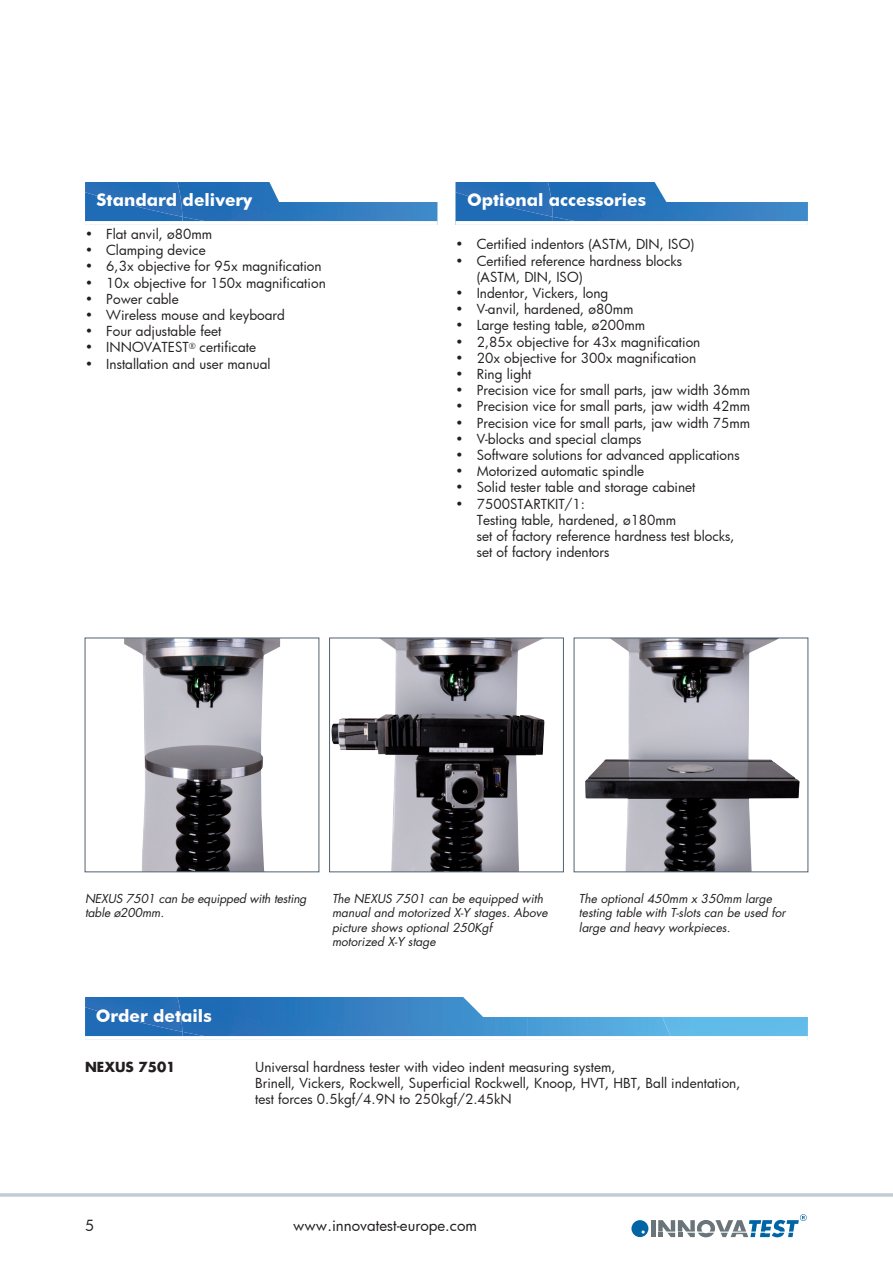
<style>
.page{position:relative;width:893px;height:1263px;background:#fff}
.page>*{position:absolute;margin:0;border:0;box-sizing:border-box;transform-origin:0 0}
.subkop_2014{font:700 17.25px "Futura BT";color:#fff}
.t1{font:15px "Futura";color:#231f20}
.Tekst_2014{font:13.5px/16.2px "Futura";color:#231f20}
.Tekst_2014-2{font:700 13.5px "Futura";color:#231f20}
.Tekst_2014-3{font:italic 12px/14.4px "Futura";color:#231f20}
</style>
<div class="page">
<hr style="left:0;top:1193px;width:893px;height:3px;background:#c4ccd2">
<svg style="left:631px;top:1214px;width:176px;height:23px"></svg>
<img style="left:182px;top:182px;width:255px;height:39px">
<img style="left:85px;top:217px;width:97px;height:4px">
<img style="left:85px;top:182px;width:97px;height:35px">
<hr style="left:85px;top:221px;width:352px;height:4px;background:#f8fbfd">
<img style="left:553px;top:182px;width:255px;height:39px">
<img style="left:455px;top:217px;width:98px;height:4px">
<img style="left:455px;top:182px;width:98px;height:35px">
<hr style="left:455px;top:221px;width:353px;height:4px;background:#f7fafc">
<svg style="left:182px;top:997px;width:480px;height:39px"></svg>
<div style="left:662px;top:1017px;width:146px;height:19px;background:#60bbe9"></div>
<img style="left:85px;top:1032px;width:97px;height:4px">
<img style="left:85px;top:997px;width:97px;height:35px">
<svg style="left:84px;top:637px;width:236px;height:236px"></svg>
<svg style="left:573px;top:637px;width:236px;height:236px"></svg>
<svg style="left:329px;top:637px;width:235px;height:236px"></svg>
<p class="subkop_2014" style="left:97px;top:189px;width:157px">Standard delivery</p>
<p class="Tekst_2014" style="left:85px;top:226px;width:129px">• Flat anvil, ø80mm</p>
<p class="Tekst_2014" style="left:85px;top:242px;width:122px">• Clamping device</p>
<p class="Tekst_2014" style="left:85px;top:258px;width:238px">• 6,3x objective for 95x magnification</p>
<p class="Tekst_2014" style="left:85px;top:274px;width:242px">• 10x objective for 150x magnification</p>
<p class="Tekst_2014" style="left:85px;top:290px;width:95px">• Power cable</p>
<p class="Tekst_2014" style="left:85px;top:307px;width:201px">• Wireless mouse and keyboard</p>
<p class="Tekst_2014" style="left:85px;top:323px;width:138px">• Four adjustable feet</p>
<p class="Tekst_2014" style="left:85px;top:339px;width:173px">• INNOVATEST<sup>®</sup> certificate</p>
<p class="Tekst_2014" style="left:85px;top:355px;width:187px">• Installation and user manual</p>
<p class="subkop_2014" style="left:467px;top:189px;width:181px">Optional accessories</p>
<p class="Tekst_2014" style="left:455px;top:236px;width:240px">• Certified indentors (ASTM, DIN, ISO)</p>
<p class="Tekst_2014" style="left:477px;top:252px;width:207px;text-indent:-21px">• Certified reference hardness blocks (ASTM, DIN, ISO)</p>
<p class="Tekst_2014" style="left:455px;top:285px;width:154px">• Indentor, Vickers, long</p>
<p class="Tekst_2014" style="left:455px;top:301px;width:180px">• V-anvil, hardened, ø80mm</p>
<p class="Tekst_2014" style="left:455px;top:317px;width:191px">• Large testing table, ø200mm</p>
<p class="Tekst_2014" style="left:455px;top:333px;width:246px">• 2,85x objective for 43x magnification</p>
<p class="Tekst_2014" style="left:455px;top:349px;width:242px">• 20x objective for 300x magnification</p>
<p class="Tekst_2014" style="left:455px;top:366px;width:78px">• Ring light</p>
<p class="Tekst_2014" style="left:455px;top:382px;width:296px">• Precision vice for small parts, jaw width 36mm</p>
<p class="Tekst_2014" style="left:455px;top:398px;width:296px">• Precision vice for small parts, jaw width 42mm</p>
<p class="Tekst_2014" style="left:455px;top:414px;width:296px">• Precision vice for small parts, jaw width 75mm</p>
<p class="Tekst_2014" style="left:455px;top:430px;width:188px">• V-blocks and special clamps</p>
<p class="Tekst_2014" style="left:455px;top:447px;width:286px">• Software solutions for advanced applications</p>
<p class="Tekst_2014" style="left:455px;top:463px;width:190px">• Motorized automatic spindle</p>
<p class="Tekst_2014" style="left:455px;top:479px;width:241px">• Solid tester table and storage cabinet</p>
<p class="Tekst_2014" style="left:477px;top:495px;width:259px;text-indent:-21px">• 7500STARTKIT/1:<br>Testing table, hardened, ø180mm<br>set of factory reference hardness test blocks, set of factory indentors</p>
<p class="Tekst_2014-3" style="left:85px;top:891px;width:223px">NEXUS 7501 can be equipped with testing table ø200mm.</p>
<p class="Tekst_2014-3" style="left:332px;top:891px;width:217px">The NEXUS 7501 can be equipped with manual and motorized X-Y stages. Above picture shows optional 250Kgf<br>motorized X-Y stage</p>
<p class="Tekst_2014-3" style="left:579px;top:891px;width:195px">The optional 450mm x 350mm large</p>
<p class="Tekst_2014-3" style="left:579px;top:906px;width:208px">testing table with T-slots can be used for large and heavy workpieces.</p>
<p class="subkop_2014" style="left:96px;top:1005px;width:118px">Order details</p>
<p class="Tekst_2014-2" style="left:85px;top:1058px;width:92px">NEXUS 7501</p>
<p class="Tekst_2014" style="left:255px;top:1059px;width:487px">Universal hardness tester with video indent measuring system,<br>Brinell, Vickers, Rockwell, Superficial Rockwell, Knoop, HVT, HBT, Ball indentation, test forces 0.5kgf/4.9N to 250kgf/2.45kN</p>
<p class="t1" style="left:85px;top:1216px;width:11px">5</p>
<p class="t1" style="left:293px;top:1216px;width:185px">www.innovatest-europe.com</p>
</div>
